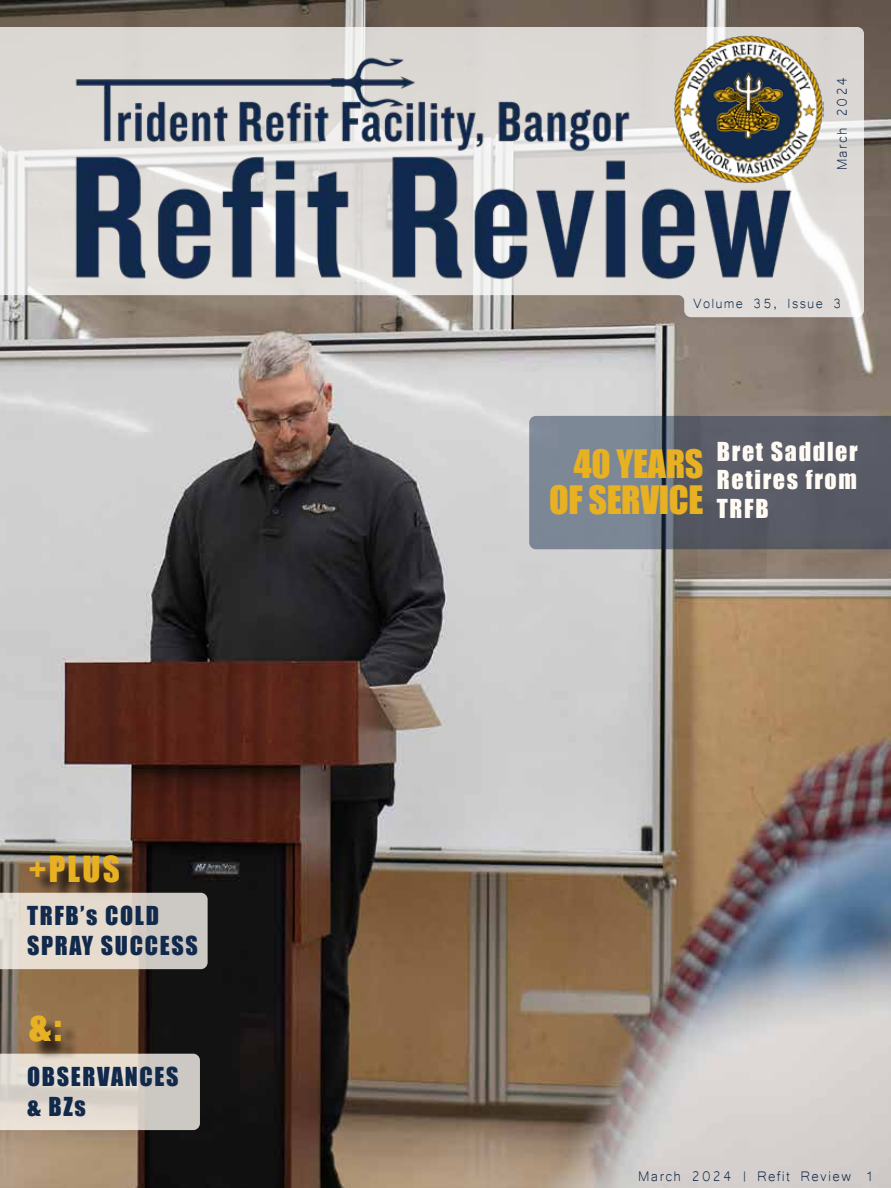
<style>
.page{position:relative;width:891px;height:1188px;background:#fff}
.page>*{position:absolute;margin:0;border:0;box-sizing:border-box;transform-origin:0 0}
.t1{font:39px "Impact";color:#e8b121}
.t2{font:36px/36px "Impact";letter-spacing:-.01em;color:#e8b121;text-align:right}
.t3{font:33px "Impact";color:#e8b121}
.t4{font:24px/30px "Impact";letter-spacing:.07em;color:#11294b}
.t5{font:24px/28.8px "Impact";letter-spacing:.07em;color:#fffbf4;text-align:justify}
.t6{font:18px "Microsoft Yi Baiti";letter-spacing:.07em;color:#11294b}
.t7{font:17.25px "Microsoft Yi Baiti";letter-spacing:.07em;color:#11294b}
</style>
<div class="page">
<img style="left:0;top:0;width:891px;height:1188px">
<svg style="left:529px;top:416px;width:362px;height:133px;background:#656b77"></svg>
<svg style="left:0;top:27px;width:864px;height:290px;background:#b5ada5"></svg>
<img style="left:0;top:0;width:838px;height:296px">
<div style="left:32px;top:858px;width:106px;height:43px;background:#000;opacity:.75"></div>
<svg style="left:0;top:893px;width:208px;height:76px;background:#dcd4ca"></svg>
<svg style="left:0;top:1054px;width:200px;height:76px;background:#dbd5cc"></svg>
<div style="left:32px;top:1018px;width:47px;height:42px;background:#000;opacity:.75"></div>
<h3 class="t3" style="left:29px;top:844px;width:93px">+PLUS</h3>
<p class="t4" style="left:27px;top:900px;width:172px">TRFB’s COLD<br>SPRAY SUCCESS</p>
<h1 class="t1" style="left:29px;top:996px;width:35px">&amp;:</h1>
<p class="t4" style="left:27px;top:1061px;width:153px">OBSERVANCES &amp; BZs</p>
<p class="t6" style="left:831px;top:170px;width:95px;rotate:-90deg">March 2024</p>
<p class="t7" style="left:693px;top:293px;width:150px">Volume 35, Issue 3</p>
<h2 class="t2" style="left:549px;top:445px;width:156px">40 YEARS<br>OF SERVICE</h2>
<p class="t5" style="left:717px;top:436px;width:142px">Bret Saddler Retires from TRFB</p>
<p class="t6" style="left:638px;top:1166px;width:237px">March 2024 | Refit Review 1</p>
</div>
